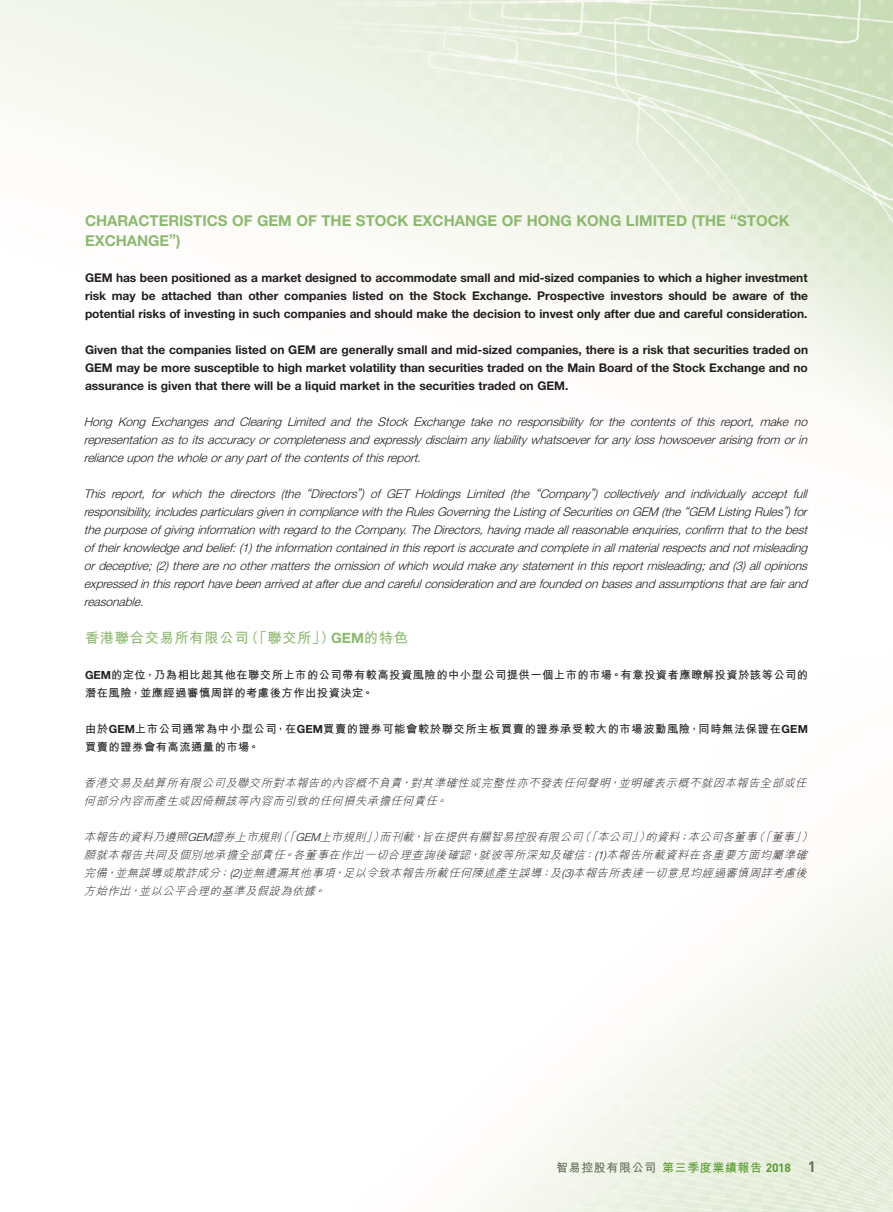
<style>
.page{position:relative;width:893px;height:1212px;background:#fff}
.page>*{position:absolute;margin:0;border:0;box-sizing:border-box;transform-origin:0 0}
.Heading_1{font:700 15px/19.5px "Helvetica Neue LT Std";color:#8db96f}
.C_Heading_1{font:700 14.25px "M Hei HK";letter-spacing:.05em;color:#8db96f}
.Body_Text{font:italic 300 12px/18px "Helvetica Neue LT Std";color:#231f20;text-align:justify}
.Body_Text-2{font:700 12px/18px "Helvetica Neue LT Std";letter-spacing:-.005em;color:#231f20;text-align:justify}
.Body_Text-3{font:700 12px "M Hei HK";letter-spacing:.05em;color:#626f57}
.C_Body_Text{font:italic 300 11.25px/18px "M Hei HK";color:#231f20}
.C_Body_Text-2{font:700 11.25px/18px "M Hei HK";letter-spacing:.05em;color:#231f20}
.s1{font-family:"Helvetica Neue LT Std"}
.s2{color:#589b31}
.s3{font-family:"DIN";color:#589b31}
.s4{font-family:"DIN";font-size:15px}
</style>
<div class="page">
<img style="left:0;top:0;width:893px;height:1212px">
<p class="Heading_1" style="left:85px;top:211px;width:706px">CHARACTERISTICS OF GEM OF THE STOCK EXCHANGE OF HONG KONG LIMITED (THE “STOCK<br>EXCHANGE”)</p>
<p class="Body_Text-2" style="left:85px;top:268px;width:725px">GEM has been positioned as a market designed to accommodate small and mid-sized companies to which a higher investment risk may be attached than other companies listed on the Stock Exchange. Prospective investors should be aware of the potential risks of investing in such companies and should make the decision to invest only after due and careful consideration.</p>
<p class="Body_Text-2" style="left:85px;top:340px;width:725px">Given that the companies listed on GEM are generally small and mid-sized companies, there is a risk that securities traded on GEM may be more susceptible to high market volatility than securities traded on the Main Board of the Stock Exchange and no assurance is given that there will be a liquid market in the securities traded on GEM.</p>
<p class="Body_Text" style="left:84px;top:412px;width:728px">Hong Kong Exchanges and Clearing Limited and the Stock Exchange take no responsibility for the contents of this report, make no representationastoitsaccuracy orcompletenessandexpressly disclaim any liability whatsoeverforany losshowsoeverarisingfrom orin relianceuponthewholeorany partofthecontentsofthisreport.</p>
<p class="Body_Text" style="left:84px;top:484px;width:729px">This report, for which the directors (the “Directors”) of GET Holdings Limited (the “Company ”) collectively and individually accept full responsibility,includesparticularsgivenincompliancewiththeRulesGoverningtheListingofSecuritiesonGEM (the“GEM ListingRules”) for thepurposeofgivinginformationwithregardtotheCompany.TheDirectors,havingmadeallreasonableenquiries,confirm thattothebest oftheirknowledgeandbelief:(1) theinformationcontainedinthisreportisaccurateandcompleteinallmaterialrespectsandnotmisleading ordeceptive;(2) therearenoothermatterstheomissionofwhichwouldmakeany statementinthisreportmisleading;and(3) allopinions expressedinthisreporthavebeenarrivedatafterdueandcarefulconsiderationandarefoundedonbasesandassumptionsthatarefairand reasonable.</p>
<p class="C_Heading_1" style="left:85px;top:627px;width:324px">香港聯合交易所有限公司（「聯交所」）<span class="s1">GEM</span>的特色</p>
<p class="C_Body_Text-2" style="left:85px;top:665px;width:725px"><span class="s1">GEM</span>的定位，乃為相比起其他在聯交所上市的公司帶有較高投資風險的中小型公司提供一個上市的市場。有意投資者應瞭解投資於該等公司的潛在風險，並應經過審慎周詳的考慮後方作出投資決定。</p>
<p class="C_Body_Text-2" style="left:85px;top:719px;width:724px">由於<span class="s1">GEM</span>上市公司通常為中小型公司，在<span class="s1">GEM</span>買賣的證券可能會較於聯交所主板買賣的證券承受較大的市場波動風險，同時無法保證在<span class="s1">GEM</span>買賣的證券會有高流通量的市場。</p>
<p class="C_Body_Text" style="left:84px;top:774px;width:727px">香港交易及結算所有限公司及聯交所對本報告的內容概不負責，對其準確性或完整性亦不發表任何聲明，並明確表示概不就因本報告全部或任何部分內容而產生或因倚賴該等內容而引致的任何損失承擔任何責任。</p>
<p class="C_Body_Text" style="left:84px;top:828px;width:733px">本報告的資料乃遵照<span class="s1">GEM</span>證券上市規則（「<span class="s1">GEM</span>上市規則」）而刊載，旨在提供有關智易控股有限公司（「本公司」）的資料；本公司各董事（「董事」）願就本報告共同及個別地承擔全部責任。各董事在作出一切合理查詢後確認，就彼等所深知及確信：<span class="s1">(1)</span>本報告所載資料在各重要方面均屬準確完備，並無誤導或欺詐成分；<span class="s1">(2)</span>並無遺漏其他事項，足以令致本報告所載任何陳述產生誤導；及<span class="s1">(3)</span>本報告所表達一切意見均經過審慎周詳考慮後方始作出，並以公平合理的基準及假設為依據。</p>
<p class="Body_Text-3" style="left:556px;top:1159px;width:261px">智易控股有限公司<span class="s2">第三季度業績報告</span> <span class="s3">2018</span> <span class="s4">1</span></p>
</div>
